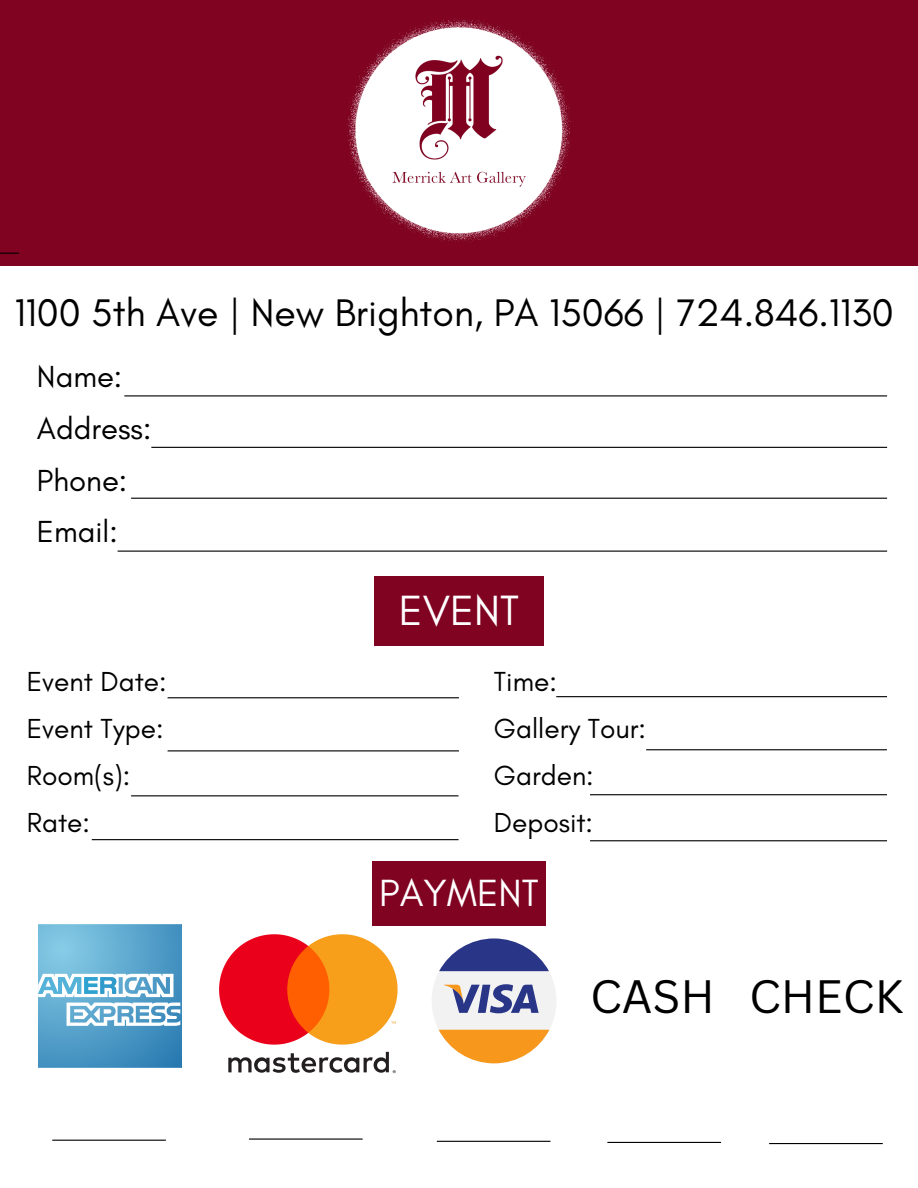
<style>
.page{position:relative;width:918px;height:1188px;background:#fff}
.page>*{position:absolute;margin:0;border:0;box-sizing:border-box;transform-origin:0 0}
.t1{font:45.6px "Canva Sans";color:#000}
.t2{font:43.05px "Glacial Indifference";color:#fff}
.t3{font:39.15px "Glacial Indifference";color:#000}
.t4{font:38.55px "Glacial Indifference";color:#fff}
.t5{font:31.05px/51.8px "Glacial Indifference";color:#000}
.t6{font:28.05px/47.2px "Glacial Indifference";color:#000}
</style>
<div class="page">
<div style="left:0;top:0;width:918px;height:265px;background:#810322"></div>
<img style="left:168px;top:18px;width:582px;height:248px">
<hr style="left:131px;top:498px;width:756px;height:1px;background:#000">
<hr style="left:151px;top:447px;width:736px;height:1px;background:#000">
<hr style="left:118px;top:551px;width:769px;height:1px;background:#000">
<hr style="left:124px;top:395px;width:763px;height:1px;background:#000">
<hr style="left:769px;top:1143px;width:114px;height:1px;background:#000">
<div style="left:432px;top:938px;width:124px;height:125px;background:#f3f2f2;border-radius:50%"></div>
<svg style="left:444px;top:984px;width:95px;height:29px"></svg>
<svg style="left:439px;top:1030px;width:110px;height:33px"></svg>
<svg style="left:439px;top:938px;width:110px;height:33px"></svg>
<svg style="left:228px;top:1052px;width:168px;height:21px"></svg>
<svg style="left:219px;top:934px;width:179px;height:111px"></svg>
<svg style="left:38px;top:925px;width:143px;height:143px;background:#58a3cb"></svg>
<svg style="left:67px;top:1003px;width:113px;height:23px"></svg>
<svg style="left:38px;top:974px;width:135px;height:23px"></svg>
<hr style="left:437px;top:1141px;width:114px;height:1px;background:#000">
<hr style="left:607px;top:1142px;width:114px;height:1px;background:#000">
<hr style="left:249px;top:1139px;width:114px;height:1px;background:#000">
<hr style="left:52px;top:1140px;width:114px;height:1px;background:#000">
<hr style="left:168px;top:697px;width:291px;height:1px;background:#000">
<svg style="left:0;top:253px;width:19px;height:1px"></svg>
<hr style="left:168px;top:750px;width:291px;height:1px;background:#000">
<hr style="left:131px;top:795px;width:327px;height:1px;background:#000">
<hr style="left:92px;top:839px;width:367px;height:1px;background:#000">
<hr style="left:556px;top:696px;width:331px;height:1px;background:#000">
<hr style="left:646px;top:749px;width:241px;height:1px;background:#000">
<hr style="left:590px;top:794px;width:297px;height:1px;background:#000">
<hr style="left:590px;top:840px;width:297px;height:1px;background:#000">
<div style="left:374px;top:576px;width:170px;height:70px;background:#810322"></div>
<div style="left:372px;top:861px;width:173px;height:64px;background:#810322"></div>
<h3 class="t3" style="left:14px;top:288px;width:881px">1100 5th Ave | New Brighton, PA 15066 | 724.846.1130</h3>
<p class="t5" style="left:37px;top:350px;width:116px">Name:<br>Address:<br>Phone:<br>Email:</p>
<h2 class="t2" style="left:399px;top:584px;width:122px">EVENT</h2>
<p class="t6" style="left:27px;top:657px;width:141px">Event Date:<br>Event Type:<br>Room(s):<br>Rate:</p>
<p class="t6" style="left:494px;top:657px;width:154px">Time:<br>Gallery Tour:<br>Garden:<br>Deposit:</p>
<h3 class="t4" style="left:379px;top:869px;width:161px">PAYMENT</h3>
<h1 class="t1" style="left:590px;top:965px;width:315px">CASH CHECK</h1>
</div>
